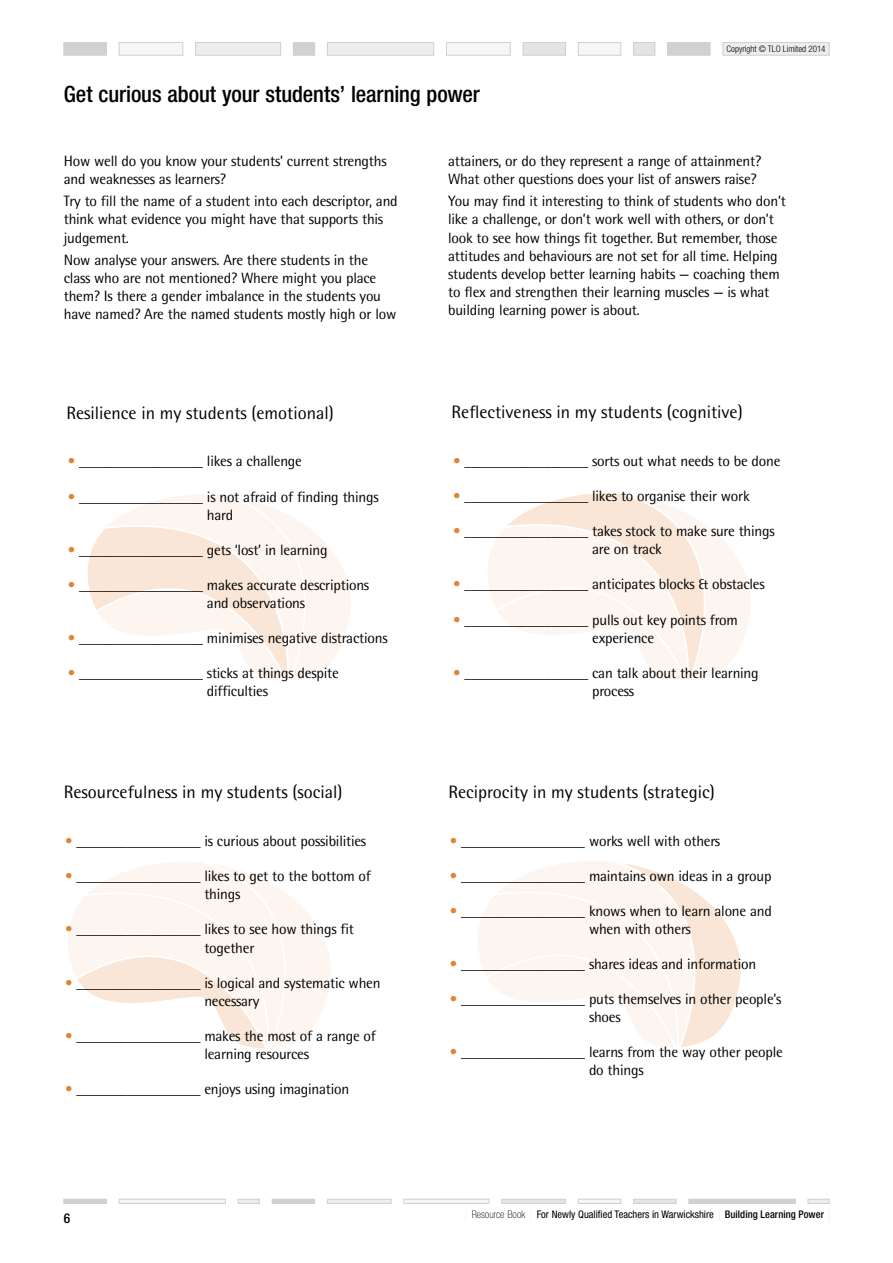
<style>
.page{position:relative;width:893px;height:1263px;background:#fff}
.page>*{position:absolute;margin:0;border:0;box-sizing:border-box;transform-origin:0 0}
.t1{font:500 condensed 22.5px "Helvetica Neue";letter-spacing:-.005em;color:#000}
.t2{font:18px "Rotis Semi Sans";color:#000}
.t3{font:15px/18px "Rotis Semi Sans";letter-spacing:-.015em;color:#000}
.t4{font:500 condensed 13.5px "Helvetica Neue";color:#000}
.t5{font:condensed 10.5px "Helvetica Neue";color:#000}
.t6{font:300 condensed 9px "Helvetica Neue";color:#000}
.s1{color:#e28432}
.s2{font-weight:900;font-size:15.75px}
.s3{font-weight:100}
.s4{font-weight:500}
</style>
<div class="page">
<div style="left:64px;top:43px;width:42px;height:12px;background:#d0d1d2"></div>
<div style="left:64px;top:42px;width:42px;height:13px;border:1px solid #d0d1d2"></div>
<div style="left:119px;top:43px;width:64px;height:12px;background:#f6f6f6"></div>
<div style="left:119px;top:42px;width:64px;height:13px;border:1px solid #d0d1d2"></div>
<div style="left:446px;top:43px;width:64px;height:12px;background:#f6f6f6"></div>
<div style="left:446px;top:42px;width:64px;height:13px;border:1px solid #d0d1d2"></div>
<div style="left:327px;top:43px;width:107px;height:12px;background:#eceded"></div>
<div style="left:327px;top:42px;width:107px;height:13px;border:1px solid #d0d1d2"></div>
<div style="left:723px;top:43px;width:106px;height:12px;background:#eceded"></div>
<div style="left:723px;top:42px;width:106px;height:13px;border:1px solid #d0d1d2"></div>
<div style="left:196px;top:43px;width:85px;height:12px;background:#eceded"></div>
<div style="left:195px;top:42px;width:86px;height:13px;border:1px solid #d0d1d2"></div>
<div style="left:293px;top:43px;width:22px;height:12px;background:#d0d1d2"></div>
<div style="left:293px;top:42px;width:22px;height:13px;border:1px solid #d0d1d2"></div>
<div style="left:634px;top:43px;width:21px;height:12px;background:#e3e4e4"></div>
<div style="left:633px;top:42px;width:22px;height:13px;border:1px solid #d0d1d2"></div>
<div style="left:523px;top:43px;width:43px;height:12px;background:#e3e4e4"></div>
<div style="left:523px;top:42px;width:43px;height:13px;border:1px solid #d0d1d2"></div>
<div style="left:578px;top:43px;width:43px;height:12px;background:#f6f6f6"></div>
<div style="left:578px;top:42px;width:43px;height:13px;border:1px solid #d0d1d2"></div>
<div style="left:668px;top:43px;width:42px;height:12px;background:#d0d1d2"></div>
<div style="left:667px;top:42px;width:43px;height:13px;border:1px solid #d0d1d2"></div>
<div style="left:64px;top:1199px;width:42px;height:4px;border:1px solid #d0d1d2"></div>
<div style="left:327px;top:1199px;width:64px;height:4px;border:1px solid #d0d1d2"></div>
<div style="left:502px;top:1199px;width:64px;height:4px;border:1px solid #d0d1d2"></div>
<div style="left:689px;top:1199px;width:106px;height:4px;border:1px solid #d0d1d2"></div>
<div style="left:119px;top:1199px;width:107px;height:4px;border:1px solid #d0d1d2"></div>
<div style="left:404px;top:1199px;width:85px;height:4px;border:1px solid #d0d1d2"></div>
<div style="left:238px;top:1199px;width:22px;height:4px;border:1px solid #d0d1d2"></div>
<div style="left:808px;top:1199px;width:21px;height:4px;border:1px solid #d0d1d2"></div>
<div style="left:578px;top:1199px;width:43px;height:4px;border:1px solid #d0d1d2"></div>
<div style="left:272px;top:1199px;width:43px;height:4px;border:1px solid #d0d1d2"></div>
<div style="left:633px;top:1199px;width:43px;height:4px;border:1px solid #d0d1d2"></div>
<svg style="left:478px;top:861px;width:263px;height:186px"></svg>
<svg style="left:87px;top:495px;width:264px;height:186px"></svg>
<svg style="left:488px;top:493px;width:263px;height:187px"></svg>
<svg style="left:68px;top:862px;width:263px;height:186px"></svg>
<h1 class="t1" style="left:64px;top:81px;width:418px">Get curious about your students’ learning power</h1>
<p class="t6" style="left:726px;top:43px;width:101px">Copyright © TLO Limited 2014</p>
<p class="t3" style="left:64px;top:152px;width:324px">How well do you know your students’ current strengths and weaknesses as learners?</p>
<p class="t3" style="left:64px;top:192px;width:335px">Try to fill the name of a student into each descriptor, and think what evidence you might have that supports this judgement.</p>
<p class="t3" style="left:64px;top:251px;width:334px">Now analyse your answers. Are there students in the class who are not mentioned? Where might you place them? Is there a gender imbalance in the students you have named? Are the named students mostly high or low</p>
<p class="t2" style="left:66px;top:402px;width:269px">Resilience in my students (emotional)</p>
<p class="t3" style="left:68px;top:452px;width:236px"><span class="s1">•</span> _________________ likes a challenge</p>
<p class="t3" style="left:68px;top:487px;width:312px;text-align:center"><span class="s1">•</span> _________________ is not afraid of finding things hard</p>
<p class="t3" style="left:68px;top:540px;width:261px"><span class="s1">•</span> _________________ gets ‘lost’ in learning</p>
<p class="t3" style="left:207px;top:575px;width:164px;text-indent:-139px"><span class="s1">•</span> _________________ makes accurate descriptions and observations</p>
<p class="t3" style="left:68px;top:629px;width:321px"><span class="s1">•</span> _________________ minimises negative distractions</p>
<p class="t3" style="left:207px;top:664px;width:133px;text-indent:-139px"><span class="s1">•</span> _________________ sticks at things despite difficulties</p>
<p class="t2" style="left:64px;top:782px;width:280px">Resourcefulness in my students (social)</p>
<p class="t3" style="left:65px;top:832px;width:302px"><span class="s1">•</span> _________________ is curious about possibilities</p>
<p class="t3" style="left:65px;top:867px;width:307px;text-align:center"><span class="s1">•</span> _________________ likes to get to the bottom of things</p>
<p class="t3" style="left:204px;top:920px;width:151px;text-indent:-139px"><span class="s1">•</span> _________________ likes to see how things fit together</p>
<p class="t3" style="left:204px;top:973px;width:178px;text-indent:-139px"><span class="s1">•</span> _________________ is logical and systematic when necessary</p>
<p class="t3" style="left:204px;top:1026px;width:173px;text-indent:-139px"><span class="s1">•</span> _________________ makes the most of a range of learning resources</p>
<p class="t3" style="left:65px;top:1080px;width:285px"><span class="s1">•</span> _________________ enjoys using imagination</p>
<p class="t3" style="left:448px;top:152px;width:315px">attainers, or do they represent a range of attainment?<br>What other questions does your list of answers raise?</p>
<p class="t3" style="left:448px;top:192px;width:339px">You may find it interesting to think of students who don’t like a challenge, or don’t work well with others, or don’t look to see how things fit together. But remember, those attitudes and behaviours are not set for all time. Helping students develop better learning habits — coaching them to flex and strengthen their learning muscles — is what building learning power is about.</p>
<p class="t2" style="left:452px;top:402px;width:293px">Reflectiveness in my students (cognitive)</p>
<p class="t3" style="left:453px;top:452px;width:329px"><span class="s1">•</span> _________________ sorts out what needs to be done</p>
<p class="t3" style="left:453px;top:487px;width:298px"><span class="s1">•</span> _________________ likes to organise their work</p>
<p class="t3" style="left:592px;top:522px;width:184px;text-indent:-139px"><span class="s1">•</span> _________________ takes stock to make sure things are on track</p>
<p class="t3" style="left:453px;top:575px;width:313px"><span class="s1">•</span> _________________ anticipates blocks &amp; obstacles</p>
<p class="t3" style="left:592px;top:610px;width:147px;text-indent:-139px"><span class="s1">•</span> _________________ pulls out key points from experience</p>
<p class="t3" style="left:592px;top:663px;width:168px;text-indent:-139px"><span class="s1">•</span> _________________ can talk about their learning process</p>
<p class="t2" style="left:448px;top:781px;width:268px">Reciprocity in my students (strategic)</p>
<p class="t3" style="left:450px;top:831px;width:272px"><span class="s1">•</span> _________________ works well with others</p>
<p class="t3" style="left:450px;top:867px;width:323px"><span class="s1">•</span> _________________ maintains own ideas in a group</p>
<p class="t3" style="left:589px;top:902px;width:184px;text-indent:-139px"><span class="s1">•</span> _________________ knows when to learn alone and when with others</p>
<p class="t3" style="left:450px;top:955px;width:308px"><span class="s1">•</span> _________________ shares ideas and information</p>
<p class="t3" style="left:589px;top:990px;width:194px;text-indent:-139px"><span class="s1">•</span> _________________ puts themselves in other people’s shoes</p>
<p class="t3" style="left:450px;top:1043px;width:335px;text-align:center"><span class="s1">•</span> _________________ learns from the way other people do things</p>
<p class="t4" style="left:64px;top:1210px;width:8px">6</p>
<p class="t5" style="left:466px;top:1208px;width:365px"><span class="s2">|</span> <span class="s3">Resource Book</span> <span class="s2">|</span> For Newly Qualified Teachers in Warwickshire <span class="s2">|</span> <span class="s4">Building Learning Power</span> <span class="s2">|</span></p>
</div>
